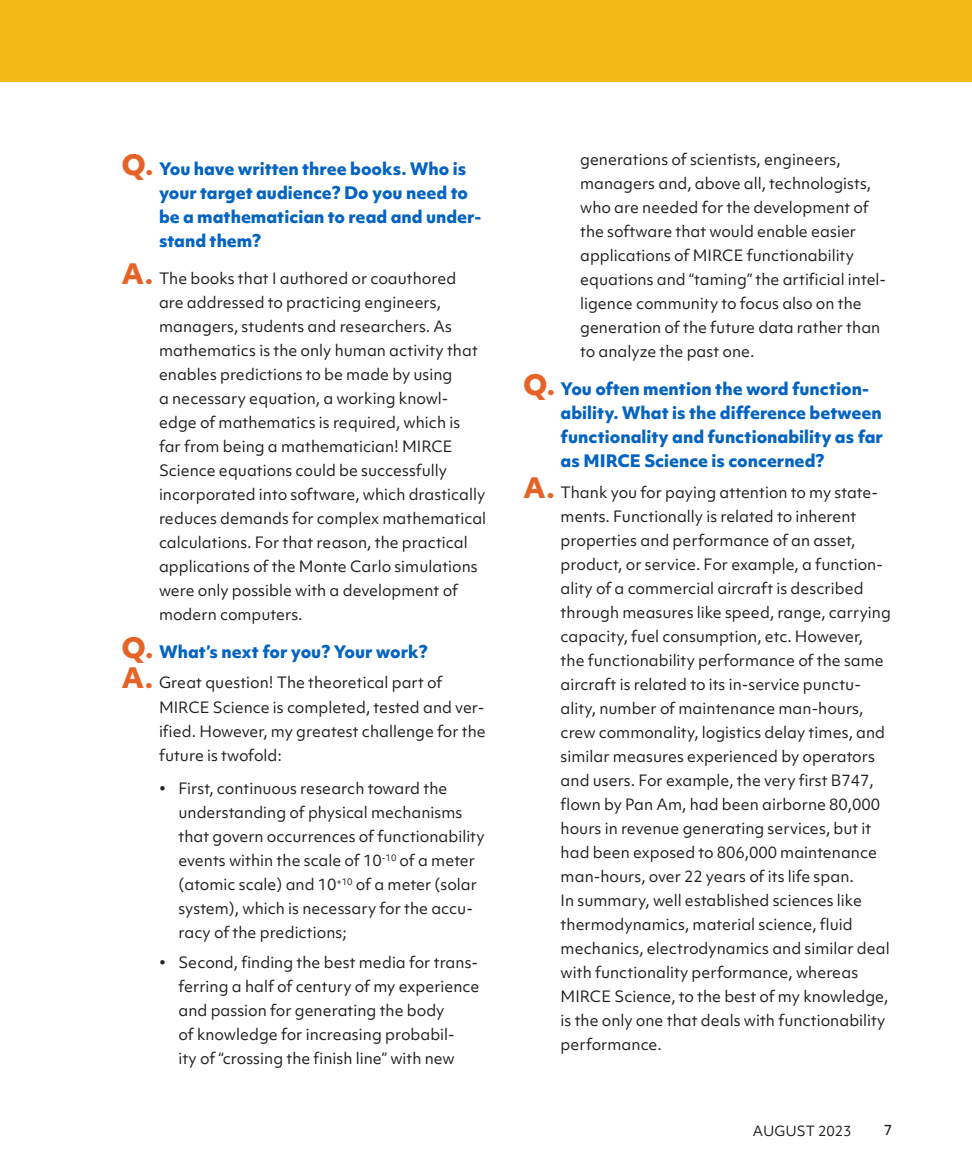
<style>
.page{position:relative;width:972px;height:1175px;background:#fff}
.page>*{position:absolute;margin:0;border:0;box-sizing:border-box;transform-origin:0 0}
._04_Paragraph_Text_S{font:800 16.5px/24px "Objektiv Mk 1";color:#0563c1}
._04_Paragraph_Text_S-2{font:15px/24px "Objektiv Mk 1";color:#231f20}
.t1{font:13.5px "Objektiv Mk 1";color:#231f20}
.t2{font:500 13.5px "Objektiv Mk 1";color:#231f20}
.s1{font-size:27px;color:#e66327}
.s2{font-weight:800;font-size:27px;color:#e66327}
</style>
<div class="page">
<div style="left:0;top:0;width:972px;height:81px;background:#f4bb18"></div>
<p class="_04_Paragraph_Text_S" style="left:159px;top:156px;width:324px;text-indent:-38px"><span class="s1">Q.</span> You have written three books. Who is your target audience? Do you need to be a mathematician to read and under&shy;stand them?</p>
<p class="_04_Paragraph_Text_S-2" style="left:159px;top:266px;width:329px;text-indent:-38px"><span class="s2">A.</span> The books that I authored or coauthored<br>are addressed to practicing engineers, managers, students and researchers. As mathematics is the only human activity that enables predictions to be made by using<br>a necessary equation, a working knowl&shy;edge of mathematics is required, which is<br>far from being a mathematician! MIRCE Science equations could be successfully incorporated into software, which drastically reduces demands for complex mathematical calculations. For that reason, the practical applications of the Monte Carlo simulations were only possible with a development of modern computers.</p>
<p class="_04_Paragraph_Text_S" style="left:122px;top:639px;width:308px"><span class="s1">Q.</span> What’s next for you? Your work?</p>
<p class="_04_Paragraph_Text_S-2" style="left:159px;top:670px;width:328px;text-indent:-38px"><span class="s2">A.</span> Great question! The theoretical part of MIRCE Science is completed, tested and ver&shy;ified. However, my greatest challenge for the future is twofold:</p>
<p class="_04_Paragraph_Text_S-2" style="left:178px;top:775px;width:308px;text-indent:-20px">• First, continuous research toward the understanding of physical mechanisms that govern occurrences of functionability events within the scale of 10<sup>-10</sup> of a meter (atomic scale) and 10<sup>+10</sup> of a meter (solar system), which is necessary for the accu&shy;racy of the predictions;</p>
<p class="_04_Paragraph_Text_S-2" style="left:178px;top:949px;width:303px;text-indent:-20px">• Second, finding the best media for trans&shy;ferring a half of century of my experience and passion for generating the body<br>of knowledge for increasing probabil-<br>ity of “crossing the finish line” with new</p>
<p class="_04_Paragraph_Text_S-2" style="left:580px;top:148px;width:308px">generations of scientists, engineers, managers and, above all, technologists, who are needed for the development of the software that would enable easier applications of MIRCE functionability equations and “taming” the artificial intel&shy;ligence community to focus also on the generation of the future data rather than to analyze the past one.</p>
<p class="_04_Paragraph_Text_S" style="left:561px;top:376px;width:324px;text-indent:-38px"><span class="s1">Q.</span> You often mention the word function&shy;ability. What is the difference between functionality and functionability as far as MIRCE Science is concerned?</p>
<p class="_04_Paragraph_Text_S-2" style="left:561px;top:480px;width:332px;text-indent:-38px"><span class="s2">A.</span> Thank you for paying attention to my state&shy;ments. Functionally is related to inherent properties and performance of an asset, product, or service. For example, a function&shy;ality of a commercial aircraft is described through measures like speed, range, carrying capacity, fuel consumption, etc. However, the functionability performance of the same aircraft is related to its in-service punctu&shy;ality, number of maintenance man-hours, crew commonality, logistics delay times, and similar measures experienced by operators and users. For example, the very first B747, flown by Pan Am, had been airborne 80,000 hours in revenue generating services, but it had been exposed to 806,000 maintenance man-hours, over 22 years of its life span.<br>In summary, well established sciences like thermodynamics, material science, fluid mechanics, electrodynamics and similar deal with functionality performance, whereas MIRCE Science, to the best of my knowledge, is the only one that deals with functionability performance.</p>
<p class="t1" style="left:753px;top:1121px;width:100px">AUGUST 2023</p>
<p class="t2" style="left:884px;top:1120px;width:10px">7</p>
</div>
